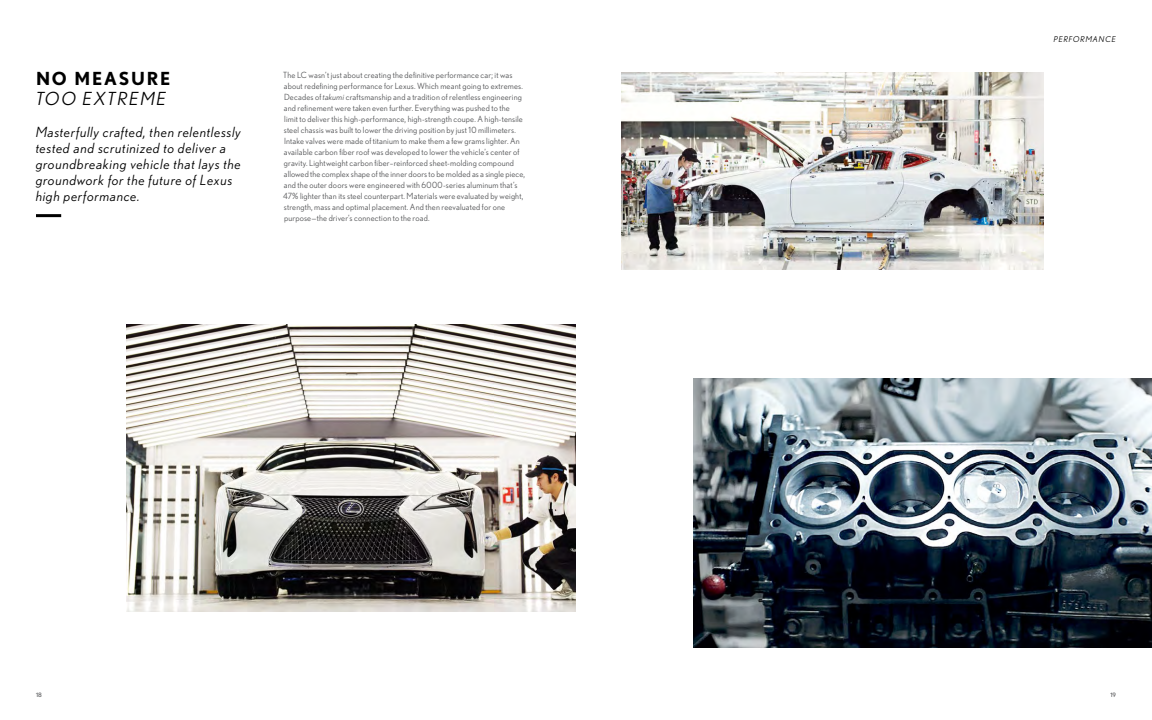
<style>
.page{position:relative;width:1152px;height:720px;background:#fff}
.page>*{position:absolute;margin:0;border:0;box-sizing:border-box;transform-origin:0 0}
.t1{font:italic 18px "Nobel";letter-spacing:.1em;color:#000}
.t2{font:700 18px "Nobel";letter-spacing:.1em;color:#000}
._1b__Subhead__italic{font:italic 14px/16px "Nobel";letter-spacing:.05em;color:#000}
._1d__Body_Copy{font:8.5px/11px "Nobel";letter-spacing:.02em;color:#58595b}
._1e__Section_Headine{font:italic 8px "Nobel";letter-spacing:.1em;color:#000}
.t3{font:6px "Nobel";color:#58595b}
.s1{font-style:italic}
</style>
<div class="page">
<img style="left:126px;top:324px;width:450px;height:288px">
<img style="left:621px;top:72px;width:423px;height:198px">
<img style="left:693px;top:378px;width:459px;height:270px">
<hr style="left:36px;top:214px;width:25px;height:3px;background:#000">
<p class="t2" style="left:36px;top:68px;width:136px">NO MEASURE</p>
<p class="t1" style="left:36px;top:88px;width:132px">TOO EXTREME</p>
<p class="_1b__Subhead__italic" style="left:36px;top:124px;width:207px">Masterfully crafted, then relentlessly tested and scrutinized to deliver a groundbreaking vehicle that lays the groundwork for the future of Lexus high performance.</p>
<p class="_1d__Body_Copy" style="left:283px;top:70px;width:243px">The LC wasn’t just about creating the definitive performance car; it was about redefining performance for Lexus. Which meant going to extremes.<br>Decades of <span class="s1">takumi</span> craftsmanship and a tradition of relentless engineering and refinement were taken even further. Everything was pushed to the<br>limit to deliver this high-performance, high-strength coupe. A high-tensile steel chassis was built to lower the driving position by just 10 millimeters.<br>Intake valves were made of titanium to make them a few grams lighter. An available carbon fiber roof was developed to lower the vehicle’s center of gravity. Lightweight carbon fiber–reinforced sheet-molding compound allowed the complex shape of the inner doors to be molded as a single piece, and the outer doors were engineered with 6000-series aluminum that’s 47% lighter than its steel counterpart. Materials were evaluated by weight, strength, mass and optimal placement. And then reevaluated for one purpose—the driver’s connection to the road.</p>
<p class="_1e__Section_Headine" style="left:1054px;top:34px;width:64px">PERFORMANCE</p>
<p class="t3" style="left:36px;top:692px;width:7px">18</p>
<p class="t3" style="left:1110px;top:692px;width:7px">19</p>
</div>
